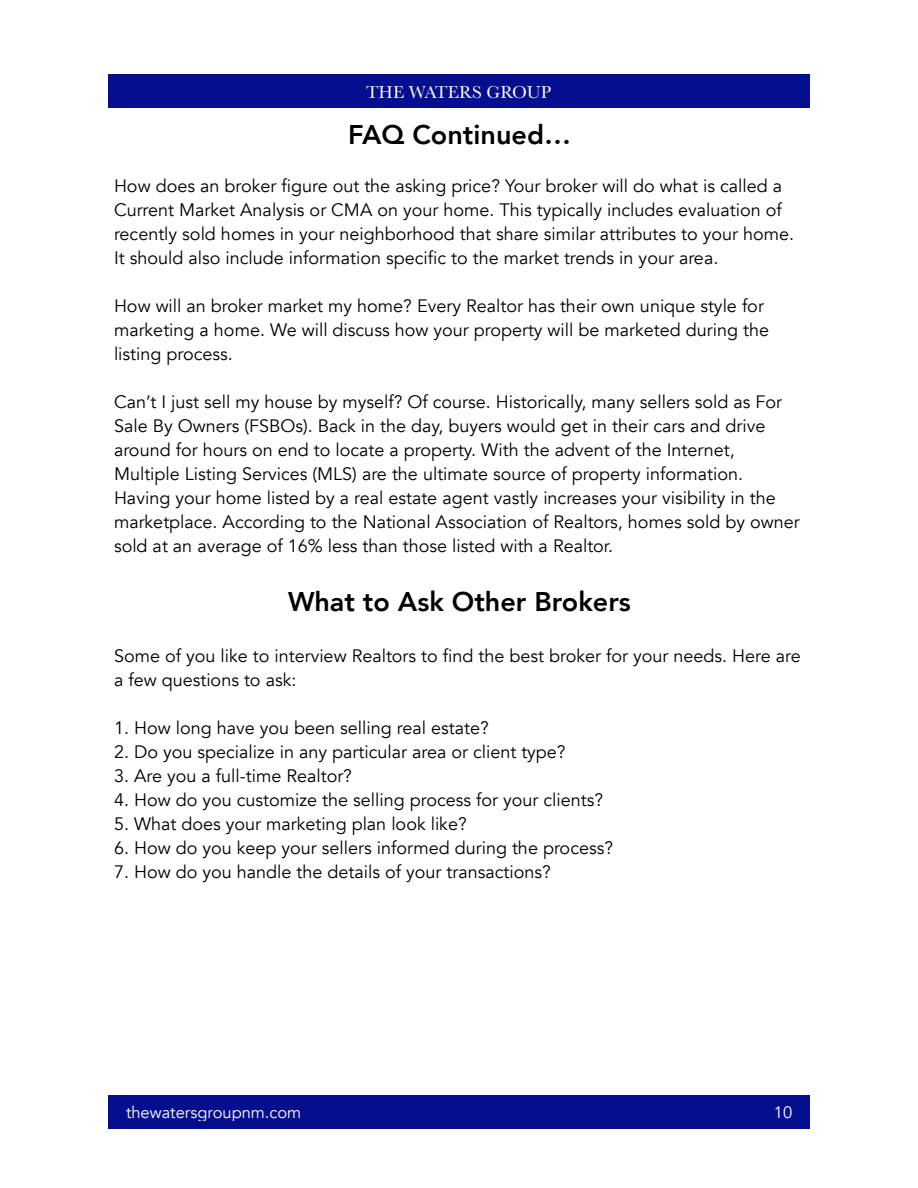
<style>
.page{position:relative;width:918px;height:1188px;background:#fff}
.page>*{position:absolute;margin:0;border:0;box-sizing:border-box;transform-origin:0 0}
.t1{font:800 27px "Avenir";color:#000}
.t2{font:18px/24px "Avenir";color:#000}
.t3{font:18px "Baskerville";color:#fff}
.t4{font:16.5px "Avenir";color:#fff}
</style>
<div class="page">
<div style="left:108px;top:75px;width:702px;height:33px;background:#050e8f"></div>
<div style="left:108px;top:1095px;width:702px;height:34px;background:#050e8f"></div>
<p class="t3" style="left:366px;top:81px;width:186px">THE WATERS GROUP</p>
<h1 class="t1" style="left:348px;top:117px;width:225px">FAQ Continued…</h1>
<p class="t2" style="left:114px;top:174px;width:682px">How does an broker figure out the asking price? Your broker will do what is called a Current Market Analysis or CMA on your home. This typically includes evaluation of recently sold homes in your neighborhood that share similar attributes to your home.<br>It should also include information specific to the market trends in your area.</p>
<p class="t2" style="left:114px;top:294px;width:657px">How will an broker market my home? Every Realtor has their own unique style for marketing a home. We will discuss how your property will be marketed during the listing process.</p>
<p class="t2" style="left:114px;top:390px;width:687px">Can’t I just sell my house by myself? Of course. Historically, many sellers sold as For Sale By Owners (FSBOs). Back in the day, buyers would get in their cars and drive around for hours on end to locate a property. With the advent of the Internet, Multiple Listing Services (MLS) are the ultimate source of property information.<br>Having your home listed by a real estate agent vastly increases your visibility in the marketplace. According to the National Association of Realtors, homes sold by owner sold at an average of 16% less than those listed with a Realtor.</p>
<h1 class="t1" style="left:288px;top:584px;width:344px">What to Ask Other Brokers</h1>
<p class="t2" style="left:114px;top:644px;width:688px">Some of you like to interview Realtors to find the best broker for your needs. Here are a few questions to ask:</p>
<p class="t2" style="left:114px;top:716px;width:376px">1. How long have you been selling real estate?</p>
<p class="t2" style="left:114px;top:740px;width:453px">2. Do you specialize in any particular area or client type?</p>
<p class="t2" style="left:114px;top:764px;width:239px">3. Are you a full-time Realtor?</p>
<p class="t2" style="left:114px;top:788px;width:491px">4. How do you customize the selling process for your clients?</p>
<p class="t2" style="left:114px;top:812px;width:354px">5. What does your marketing plan look like?</p>
<p class="t2" style="left:114px;top:836px;width:501px">6. How do you keep your sellers informed during the process?</p>
<p class="t2" style="left:114px;top:860px;width:438px">7. How do you handle the details of your transactions?</p>
<p class="t4" style="left:126px;top:1101px;width:177px">thewatersgroupnm.com</p>
<p class="t4" style="left:774px;top:1101px;width:20px">10</p>
</div>
